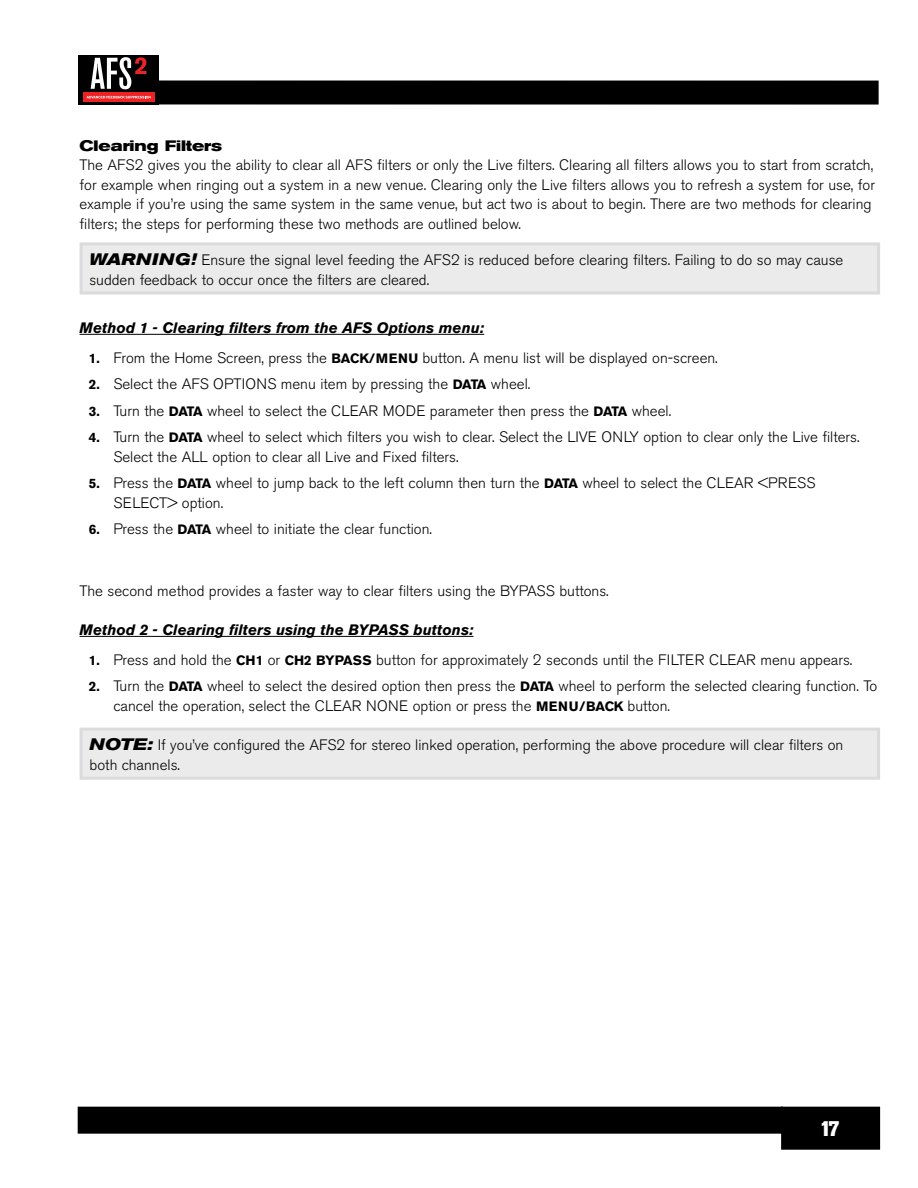
<style>
.page{position:relative;width:918px;height:1188px;background:#fff}
.page>*{position:absolute;margin:0;border:0;box-sizing:border-box;transform-origin:0 0}
.t1{font:800 21px "Akzidenz Grotesk BE";color:#fff}
.t2{font:300 15px/19.5px "Akzidenz Grotesk BE";color:#000}
.t3{font:italic 700 15px "Akzidenz Grotesk BE";color:#000}
.t4{font:700 expanded 15px "Akzidenz Grotesk BE";color:#000}
.s1{font-weight:700;font-style:italic;font-stretch:expanded;font-size:16.5px}
.s2{font-weight:700;font-size:13.5px}
</style>
<div class="page">
<div style="left:782px;top:1107px;width:97px;height:42px;background:#000"></div>
<div style="left:781px;top:1107px;width:99px;height:43px;border:2px solid #000"></div>
<div style="left:78px;top:55px;width:81px;height:50px;background:#000"></div>
<div style="left:78px;top:80px;width:801px;height:25px;background:#000"></div>
<div style="left:78px;top:1107px;width:704px;height:26px;background:#000"></div>
<div style="left:78px;top:1107px;width:705px;height:27px;border:2px solid #000"></div>
<svg style="left:91px;top:57px;width:55px;height:32px"></svg>
<svg style="left:83px;top:93px;width:71px;height:9px"></svg>
<svg style="left:87px;top:96px;width:64px;height:2px"></svg>
<hr style="left:80px;top:334px;width:404px;height:1px;background:#000">
<hr style="left:80px;top:636px;width:394px;height:1px;background:#000">
<div style="left:81px;top:244px;width:798px;height:49px;background:#ebebec"></div>
<div style="left:80px;top:242px;width:800px;height:53px;border:3px solid #dadbdc"></div>
<div style="left:81px;top:729px;width:798px;height:49px;background:#ebebec"></div>
<div style="left:80px;top:728px;width:800px;height:52px;border:3px solid #dadbdc"></div>
<p class="t4" style="left:80px;top:137px;width:144px">Clearing Filters</p>
<p class="t2" style="left:80px;top:156px;width:797px">The AFS2 gives you the ability to clear all AFS filters or only the Live filters. Clearing all filters allows you to start from scratch, for example when ringing out a system in a new venue. Clearing only the Live filters allows you to refresh a system for use, for example if you’re using the same system in the same venue, but act two is about to begin. There are two methods for clearing filters; the steps for performing these two methods are outlined below.</p>
<p class="t2" style="left:89px;top:251px;width:756px"><span class="s1">WARNING!</span> Ensure the signal level feeding the AFS2 is reduced before clearing filters. Failing to do so may cause sudden feedback to occur once the filters are cleared.</p>
<p class="t3" style="left:80px;top:319px;width:406px">Method 1 - Clearing filters from the AFS Options menu:</p>
<p class="t2" style="left:89px;top:348px;width:630px"><span class="s2">1.</span> From the Home Screen, press the <span class="s2">BACK/MENU</span> button. A menu list will be displayed on-screen.</p>
<p class="t2" style="left:89px;top:374px;width:443px"><span class="s2">2.</span> Select the AFS OPTIONS menu item by pressing the <span class="s2">DATA</span> wheel.</p>
<p class="t2" style="left:89px;top:401px;width:584px"><span class="s2">3.</span> Turn the <span class="s2">DATA</span> wheel to select the CLEAR MODE parameter then press the <span class="s2">DATA</span> wheel.</p>
<p class="t2" style="left:113px;top:428px;width:748px;text-indent:-24px"><span class="s2">4.</span> Turn the <span class="s2">DATA</span> wheel to select which filters you wish to clear. Select the LIVE ONLY option to clear only the Live filters.<br>Select the ALL option to clear all Live and Fixed filters.</p>
<p class="t2" style="left:113px;top:474px;width:704px;text-indent:-24px"><span class="s2">5.</span> Press the <span class="s2">DATA</span> wheel to jump back to the left column then turn the <span class="s2">DATA</span> wheel to select the CLEAR &lt;PRESS<br>SELECT&gt; option.</p>
<p class="t2" style="left:89px;top:520px;width:345px"><span class="s2">6.</span> Press the <span class="s2">DATA</span> wheel to initiate the clear function.</p>
<p class="t2" style="left:80px;top:581px;width:531px">The second method provides a faster way to clear filters using the BYPASS buttons.</p>
<p class="t3" style="left:80px;top:621px;width:395px">Method 2 - Clearing filters using the BYPASS buttons:</p>
<p class="t2" style="left:89px;top:650px;width:765px"><span class="s2">1.</span> Press and hold the <span class="s2">CH1</span> or <span class="s2">CH2 BYPASS</span> button for approximately 2 seconds until the FILTER CLEAR menu appears.</p>
<p class="t2" style="left:113px;top:677px;width:766px;text-indent:-24px"><span class="s2">2.</span> Turn the <span class="s2">DATA</span> wheel to select the desired option then press the <span class="s2">DATA</span> wheel to perform the selected clearing function. To cancel the operation, select the CLEAR NONE option or press the <span class="s2">MENU/BACK</span> button.</p>
<p class="t2" style="left:89px;top:736px;width:756px"><span class="s1">NOTE:</span> If you’ve configured the AFS2 for stereo linked operation, performing the above procedure will clear filters on both channels.</p>
<h1 class="t1" style="left:820px;top:1117px;width:21px">17</h1>
</div>
